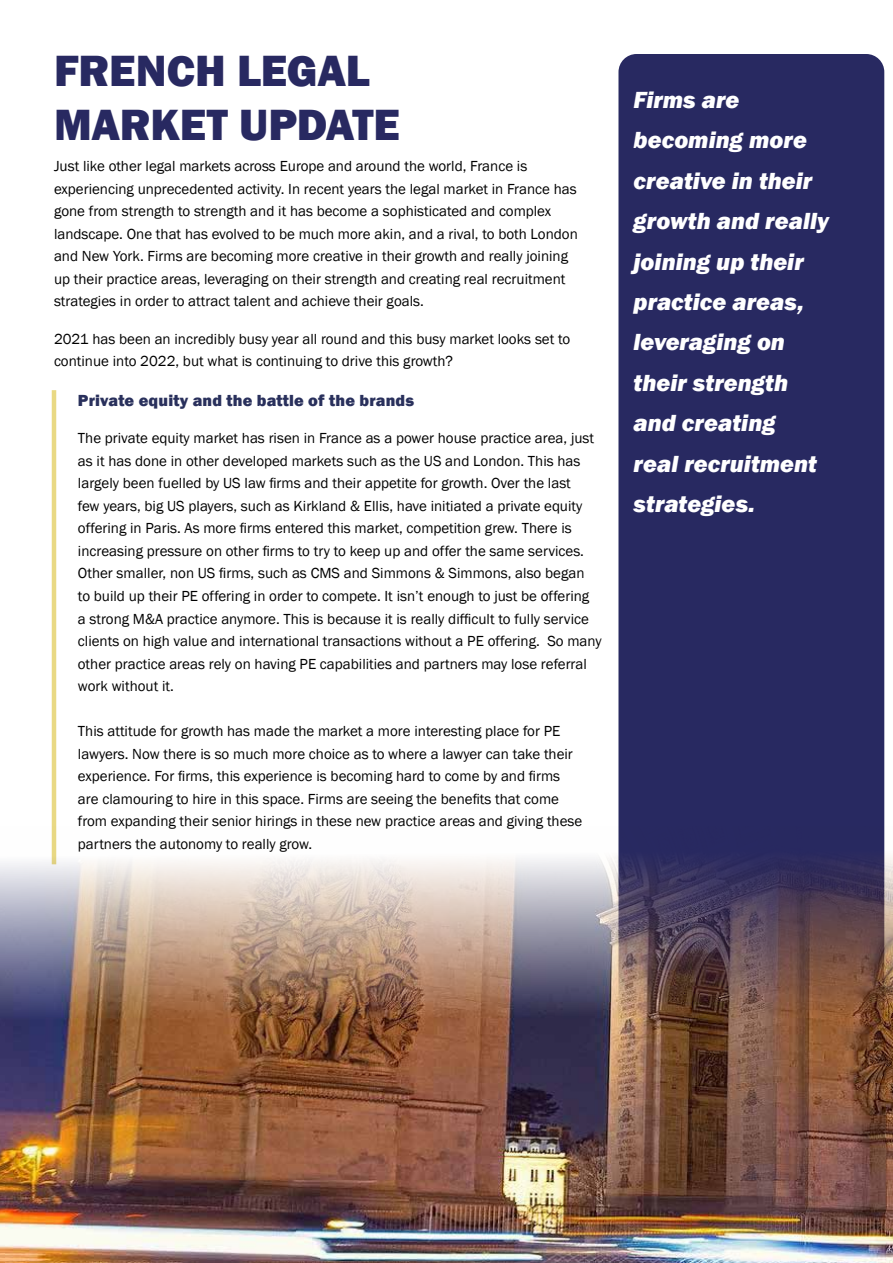
<style>
.page{position:relative;width:893px;height:1263px;background:#fff}
.page>*{position:absolute;margin:0;border:0;box-sizing:border-box;transform-origin:0 0}
.t1{font:800 45px/54px "Franklin Gothic";letter-spacing:-.005em;color:#282961}
.t2{font:italic 800 24px/40.5px "Franklin Gothic";color:#fff}
.t3{font:800 16.5px "Franklin Gothic";letter-spacing:.01em;color:#29305c}
.t4{font:15px/22.5px "Franklin Gothic";color:#000}
</style>
<div class="page">
<div style="left:618px;top:54px;width:266px;height:772px;background:#282961"></div>
<hr style="left:52px;top:390px;width:4px;height:474px;background:#e9d984">
<img style="left:0;top:826px;width:893px;height:437px">
<h1 class="t1" style="left:54px;top:43px;width:347px">FRENCH LEGAL<br>MARKET UPDATE</h1>
<p class="t4" style="left:54px;top:155px;width:525px">Just like other legal markets across Europe and around the world, France is experiencing unprecedented activity. In recent years the legal market in France has gone from strength to strength and it has become a sophisticated and complex landscape. One that has evolved to be much more akin, and a rival, to both London and New York. Firms are becoming more creative in their growth and really joining up their practice areas, leveraging on their strength and creating real recruitment strategies in order to attract talent and achieve their goals.</p>
<p class="t4" style="left:54px;top:328px;width:518px">2021 has been an incredibly busy year all round and this busy market looks set to continue into 2022, but what is continuing to drive this growth?</p>
<p class="t3" style="left:78px;top:390px;width:338px">Private equity and the battle of the brands</p>
<p class="t4" style="left:78px;top:428px;width:525px">The private equity market has risen in France as a power house practice area, just as it has done in other developed markets such as the US and London. This has largely been fuelled by US law firms and their appetite for growth. Over the last<br>few years, big US players, such as Kirkland &amp; Ellis, have initiated a private equity offering in Paris. As more firms entered this market, competition grew. There is increasing pressure on other firms to try to keep up and offer the same services.<br>Other smaller, non US firms, such as CMS and Simmons &amp; Simmons, also began<br>to build up their PE offering in order to compete. It isn’t enough to just be offering<br>a strong M&amp;A practice anymore. This is because it is really difficult to fully service clients on high value and international transactions without a PE offering. So many other practice areas rely on having PE capabilities and partners may lose referral work without it.</p>
<p class="t4" style="left:78px;top:720px;width:506px">This attitude for growth has made the market a more interesting place for PE lawyers. Now there is so much more choice as to where a lawyer can take their experience. For firms, this experience is becoming hard to come by and firms are clamouring to hire in this space. Firms are seeing the benefits that come from expanding their senior hirings in these new practice areas and giving these partners the autonomy to really grow.</p>
<h2 class="t2" style="left:634px;top:79px;width:197px">Firms are becoming more creative in their growth and really joining up their practice areas, leveraging on their strength and creating<br>real recruitment strategies.</h2>
</div>
